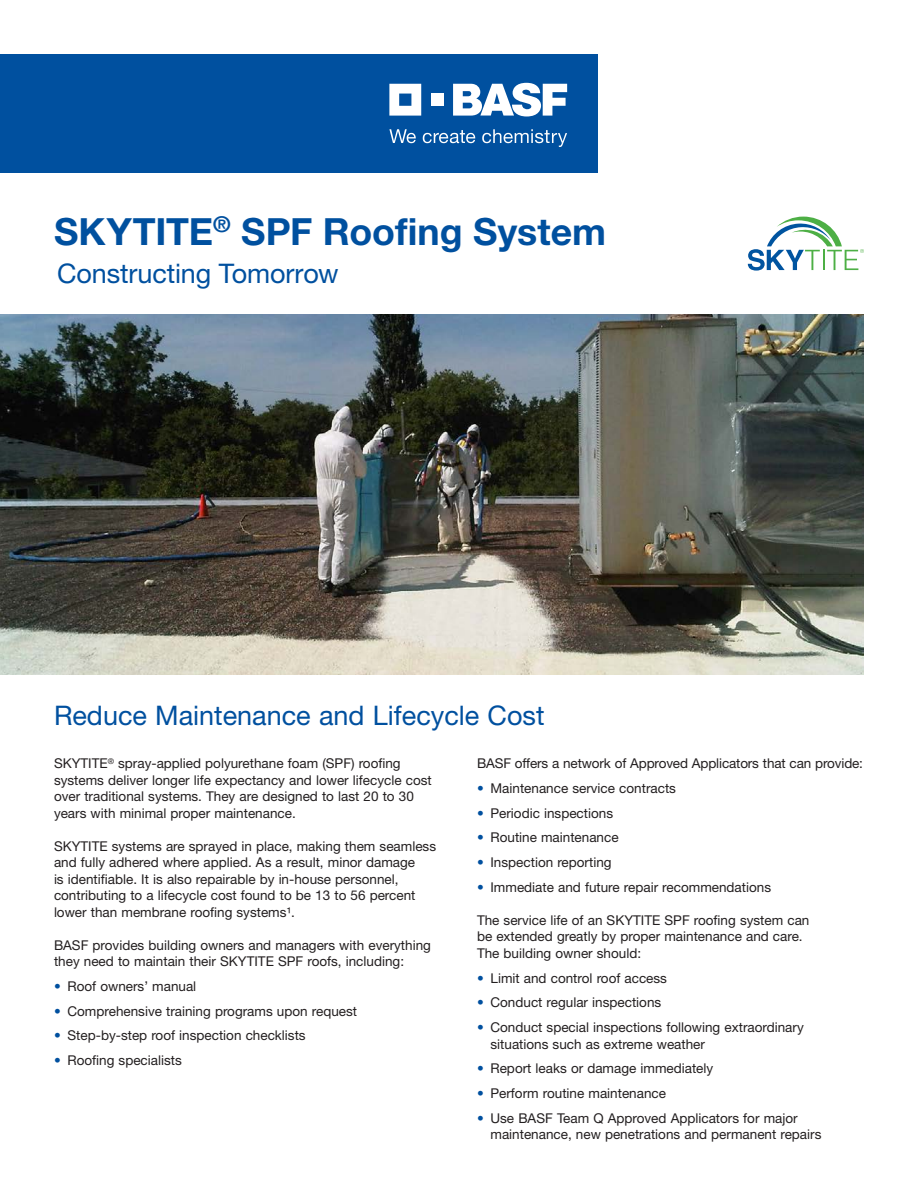
<style>
.page{position:relative;width:918px;height:1188px;background:#fff}
.page>*{position:absolute;margin:0;border:0;box-sizing:border-box;transform-origin:0 0}
.A4__Helv_55___25_30p{font:700 37.5px "Helvetica Neue LT Std";color:#00509f}
.t1{font:27px "Helvetica Neue LT Std";color:#00509f}
.text{font:13.5px/16.5px "Helvetica Neue LT Std";color:#231f20}
.s1{color:#00509f}
</style>
<div class="page">
<div style="left:0;top:54px;width:598px;height:119px;background:#00509f"></div>
<svg style="left:389px;top:84px;width:32px;height:32px"></svg>
<div style="left:431px;top:94px;width:12px;height:12px;background:#fff"></div>
<svg style="left:453px;top:83px;width:114px;height:34px"></svg>
<svg style="left:389px;top:129px;width:27px;height:14px"></svg>
<svg style="left:423px;top:130px;width:52px;height:13px"></svg>
<svg style="left:482px;top:129px;width:85px;height:18px"></svg>
<img style="left:0;top:314px;width:864px;height:360px">
<svg style="left:748px;top:217px;width:116px;height:54px"></svg>
<p class="A4__Helv_55___25_30p" style="left:54px;top:208px;width:554px">SKYTITE<sup>®</sup> SPF Roofing System</p>
<p class="t1" style="left:57px;top:257px;width:283px">Constructing Tomorrow</p>
<p class="t1" style="left:54px;top:700px;width:492px">Reduce Maintenance and Lifecycle Cost</p>
<p class="text" style="left:54px;top:755px;width:379px">SKYTITE<sup>®</sup> spray-applied polyurethane foam (SPF) roofing systems deliver longer life expectancy and lower lifecycle cost over traditional systems. They are designed to last 20 to 30 years with minimal proper maintenance.</p>
<p class="text" style="left:54px;top:838px;width:384px">SKYTITE systems are sprayed in place, making them seamless and fully adhered where applied. As a result, minor damage<br>is identifiable. It is also repairable by in-house personnel, contributing to a lifecycle cost found to be 13 to 56 percent lower than membrane roofing systems¹.</p>
<p class="text" style="left:54px;top:937px;width:378px">BASF provides building owners and managers with everything they need to maintain their SKYTITE SPF roofs, including:</p>
<p class="text" style="left:54px;top:978px;width:144px"><span class="s1">•</span> Roof owners’ manual</p>
<p class="text" style="left:54px;top:1003px;width:305px"><span class="s1">•</span> Comprehensive training programs upon request</p>
<p class="text" style="left:54px;top:1027px;width:253px"><span class="s1">•</span> Step-by-step roof inspection checklists</p>
<p class="text" style="left:54px;top:1052px;width:129px"><span class="s1">•</span> Roofing specialists</p>
<p class="text" style="left:477px;top:755px;width:388px">BASF offers a network of Approved Applicators that can provide:</p>
<p class="text" style="left:477px;top:780px;width:201px"><span class="s1">•</span> Maintenance service contracts</p>
<p class="text" style="left:477px;top:805px;width:138px"><span class="s1">•</span> Periodic inspections</p>
<p class="text" style="left:477px;top:829px;width:143px"><span class="s1">•</span> Routine maintenance</p>
<p class="text" style="left:477px;top:854px;width:136px"><span class="s1">•</span> Inspection reporting</p>
<p class="text" style="left:477px;top:879px;width:296px"><span class="s1">•</span> Immediate and future repair recommendations</p>
<p class="text" style="left:477px;top:912px;width:334px">The service life of an SKYTITE SPF roofing system can be extended greatly by proper maintenance and care.<br>The building owner should:</p>
<p class="text" style="left:477px;top:970px;width:192px"><span class="s1">•</span> Limit and control roof access</p>
<p class="text" style="left:477px;top:994px;width:186px"><span class="s1">•</span> Conduct regular inspections</p>
<p class="text" style="left:490px;top:1019px;width:315px;text-indent:-14px"><span class="s1">•</span> Conduct special inspections following extraordinary situations such as extreme weather</p>
<p class="text" style="left:477px;top:1060px;width:238px"><span class="s1">•</span> Report leaks or damage immediately</p>
<p class="text" style="left:477px;top:1085px;width:191px"><span class="s1">•</span> Perform routine maintenance</p>
<p class="text" style="left:490px;top:1110px;width:332px;text-indent:-14px"><span class="s1">•</span> Use BASF Team Q Approved Applicators for major maintenance, new penetrations and permanent repairs</p>
</div>
